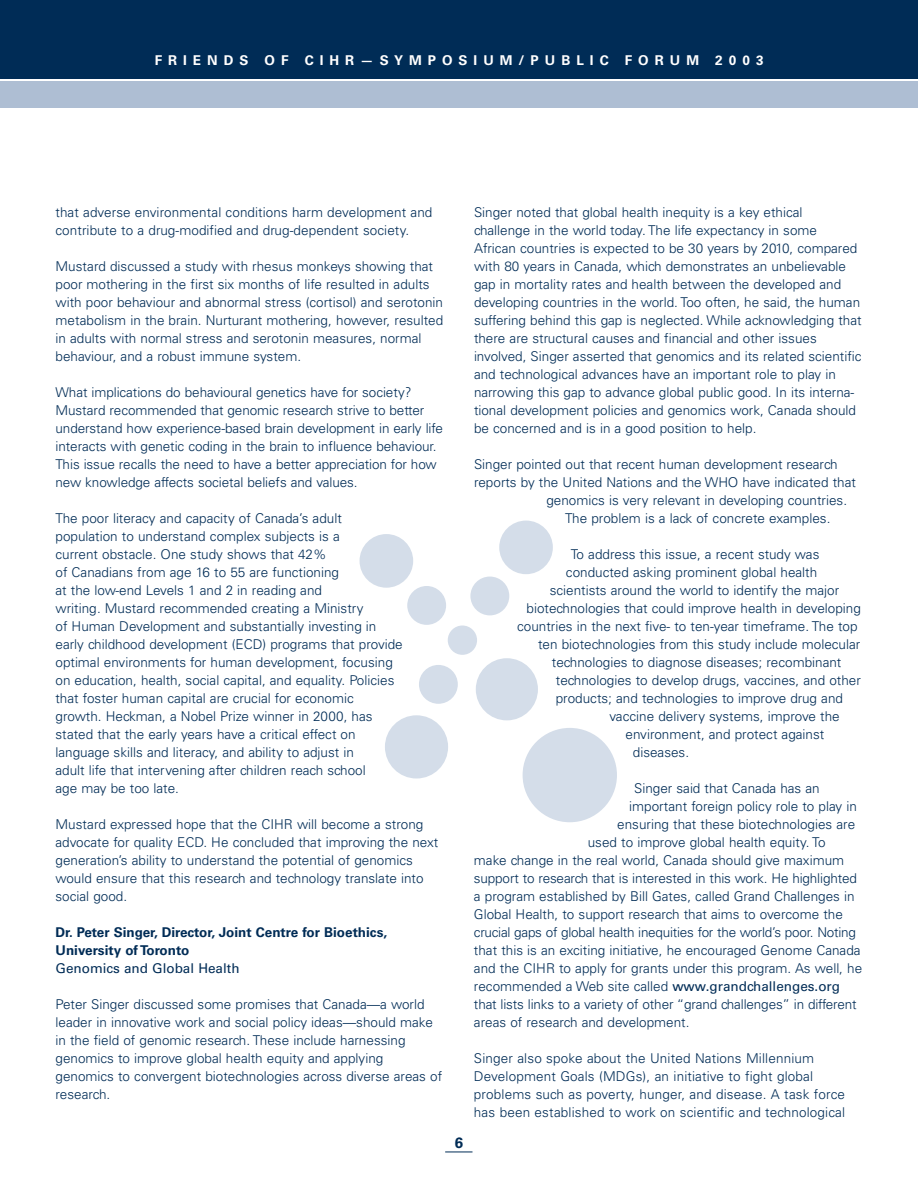
<style>
.page{position:relative;width:918px;height:1188px;background:#fff}
.page>*{position:absolute;margin:0;border:0;box-sizing:border-box;transform-origin:0 0}
.t1{font:700 15px "Univers";color:#002c56}
.t2{font:300 13.5px/18px "Univers";color:#002c56}
.t3{font:700 13.5px/18px "Univers";color:#002c56}
.t4{font:700 13.5px "Univers";letter-spacing:.445em;color:#fff}
.t5{font:13.5px "Univers";color:#002c56}
.s1{font-weight:400}
</style>
<div class="page">
<div style="left:0;top:0;width:918px;height:79px;background:#002c56"></div>
<div style="left:0;top:81px;width:918px;height:27px;background:#aebed3"></div>
<svg style="left:445px;top:1152px;width:27px;height:1px"></svg>
<div style="left:385px;top:715px;width:63px;height:64px;background:#d4dde9;border-radius:50%"></div>
<div style="left:470px;top:577px;width:39px;height:38px;background:#d4dde9;border-radius:50%"></div>
<div style="left:419px;top:665px;width:39px;height:39px;background:#d4dde9;border-radius:50%"></div>
<div style="left:360px;top:534px;width:53px;height:54px;background:#d4dde9;border-radius:50%"></div>
<div style="left:407px;top:586px;width:39px;height:39px;background:#d4dde9;border-radius:50%"></div>
<div style="left:476px;top:658px;width:62px;height:62px;background:#d4dde9;border-radius:50%"></div>
<div style="left:448px;top:626px;width:29px;height:29px;background:#d4dde9;border-radius:50%"></div>
<div style="left:523px;top:728px;width:94px;height:94px;background:#d4dde9;border-radius:50%"></div>
<div style="left:499px;top:521px;width:54px;height:53px;background:#d4dde9;border-radius:50%"></div>
<p class="t4" style="left:155px;top:55px;width:610px">FRIENDS OF CIHR—SYMPOSIUM/PUBLIC FORUM 2003</p>
<p class="t2" style="left:55px;top:205px;width:378px">that adverse environmental conditions harm development and contribute to a drug-modified and drug-dependent society.</p>
<p class="t2" style="left:55px;top:259px;width:389px">Mustard discussed a study with rhesus monkeys showing that poor mothering in the first six months of life resulted in adults with poor behaviour and abnormal stress (cortisol) and serotonin metabolism in the brain. Nurturant mothering, however, resulted in adults with normal stress and serotonin measures, normal behaviour, and a robust immune system.</p>
<p class="t2" style="left:55px;top:385px;width:389px">What implications do behavioural genetics have for society?<br>Mustard recommended that genomic research strive to better understand how experience-based brain development in early life interacts with genetic coding in the brain to influence behaviour.<br>This issue recalls the need to have a better appreciation for how new knowledge affects societal beliefs and values.</p>
<p class="t2" style="left:55px;top:511px;width:349px">The poor literacy and capacity of Canada’s adult population to understand complex subjects is a<br>current obstacle. One study shows that 42%<br>of Canadians from age 16 to 55 are functioning<br>at the low-end Levels 1 and 2 in reading and<br>writing. Mustard recommended creating a Ministry<br>of Human Development and substantially investing in early childhood development (ECD) programs that provide optimal environments for human development, focusing on education, health, social capital, and equality. Policies that foster human capital are crucial for economic growth. Heckman, a Nobel Prize winner in 2000, has stated that the early years have a critical effect on language skills and literacy, and ability to adjust in<br>adult life that intervening after children reach school<br>age may be too late.</p>
<p class="t2" style="left:55px;top:817px;width:384px">Mustard expressed hope that the CIHR will become a strong advocate for quality ECD. He concluded that improving the next generation’s ability to understand the potential of genomics would ensure that this research and technology translate into social good.</p>
<p class="t3" style="left:55px;top:925px;width:333px">Dr. Peter Singer, Director, Joint Centre for Bioethics,<br>University of Toronto</p>
<p class="t5" style="left:55px;top:963px;width:186px">Genomics and Global Health</p>
<p class="t2" style="left:55px;top:997px;width:388px">Peter Singer discussed some promises that Canada—a world leader in innovative work and social policy ideas—should make in the field of genomic research. These include harnessing genomics to improve global health equity and applying genomics to convergent biotechnologies across diverse areas of research.</p>
<p class="t1" style="left:455px;top:1137px;width:10px">6</p>
<p class="t2" style="left:474px;top:205px;width:389px">Singer noted that global health inequity is a key ethical challenge in the world today. The life expectancy in some African countries is expected to be 30 years by 2010, compared with 80 years in Canada, which demonstrates an unbelievable gap in mortality rates and health between the developed and developing countries in the world. Too often, he said, the human suffering behind this gap is neglected. While acknowledging that there are structural causes and financial and other issues involved, Singer asserted that genomics and its related scientific and technological advances have an important role to play in narrowing this gap to advance global public good. In its interna&shy;tional development policies and genomics work, Canada should be concerned and is in a good position to help.</p>
<p class="t2" style="left:474px;top:457px;width:365px">Singer pointed out that recent human development research</p>
<p class="t2" style="left:474px;top:475px;width:383px">reports by the United Nations and the WHO have indicated that</p>
<p class="t2" style="left:546px;top:493px;width:302px">genomics is very relevant in developing countries.</p>
<p class="t2" style="left:565px;top:511px;width:267px">The problem is a lack of concrete examples.</p>
<p class="t2" style="left:571px;top:547px;width:250px">To address this issue, a recent study was</p>
<p class="t2" style="left:566px;top:565px;width:253px">conducted asking prominent global health</p>
<p class="t2" style="left:550px;top:583px;width:291px">scientists around the world to identify the major</p>
<p class="t2" style="left:527px;top:601px;width:336px">biotechnologies that could improve health in developing</p>
<p class="t2" style="left:517px;top:619px;width:342px">countries in the next five- to ten-year timeframe. The top</p>
<p class="t2" style="left:538px;top:637px;width:324px">ten biotechnologies from this study include molecular</p>
<p class="t2" style="left:552px;top:655px;width:291px">technologies to diagnose diseases; recombinant</p>
<p class="t2" style="left:556px;top:673px;width:307px">technologies to develop drugs, vaccines, and other</p>
<p class="t2" style="left:556px;top:691px;width:289px">products; and technologies to improve drug and</p>
<p class="t2" style="left:609px;top:709px;width:232px">vaccine delivery systems, improve the</p>
<p class="t2" style="left:626px;top:727px;width:200px">environment, and protect against</p>
<p class="t2" style="left:633px;top:745px;width:58px">diseases.</p>
<p class="t2" style="left:634px;top:781px;width:187px">Singer said that Canada has an</p>
<p class="t2" style="left:629px;top:799px;width:229px">important foreign policy role to play in</p>
<p class="t2" style="left:617px;top:817px;width:239px">ensuring that these biotechnologies are</p>
<p class="t2" style="left:588px;top:835px;width:239px">used to improve global health equity. To</p>
<p class="t2" style="left:474px;top:853px;width:372px">make change in the real world, Canada should give maximum</p>
<p class="t2" style="left:474px;top:871px;width:384px">support to research that is interested in this work. He highlighted</p>
<p class="t2" style="left:474px;top:889px;width:382px">a program established by Bill Gates, called Grand Challenges in</p>
<p class="t2" style="left:474px;top:907px;width:370px">Global Health, to support research that aims to overcome the</p>
<p class="t2" style="left:474px;top:925px;width:384px">crucial gaps of global health inequities for the world’s poor. Noting</p>
<p class="t2" style="left:474px;top:943px;width:388px">that this is an exciting initiative, he encouraged Genome Canada</p>
<p class="t2" style="left:474px;top:961px;width:390px">and the CIHR to apply for grants under this program. As well, he</p>
<p class="t2" style="left:474px;top:979px;width:368px">recommended a Web site called <span class="s1">www.grandchallenges.org</span></p>
<p class="t2" style="left:474px;top:997px;width:384px">that lists links to a variety of other “grand challenges” in different</p>
<p class="t2" style="left:474px;top:1015px;width:217px">areas of research and development.</p>
<p class="t2" style="left:474px;top:1051px;width:373px">Singer also spoke about the United Nations Millennium Development Goals (MDGs), an initiative to fight global problems such as poverty, hunger, and disease. A task force has been established to work on scientific and technological</p>
</div>
